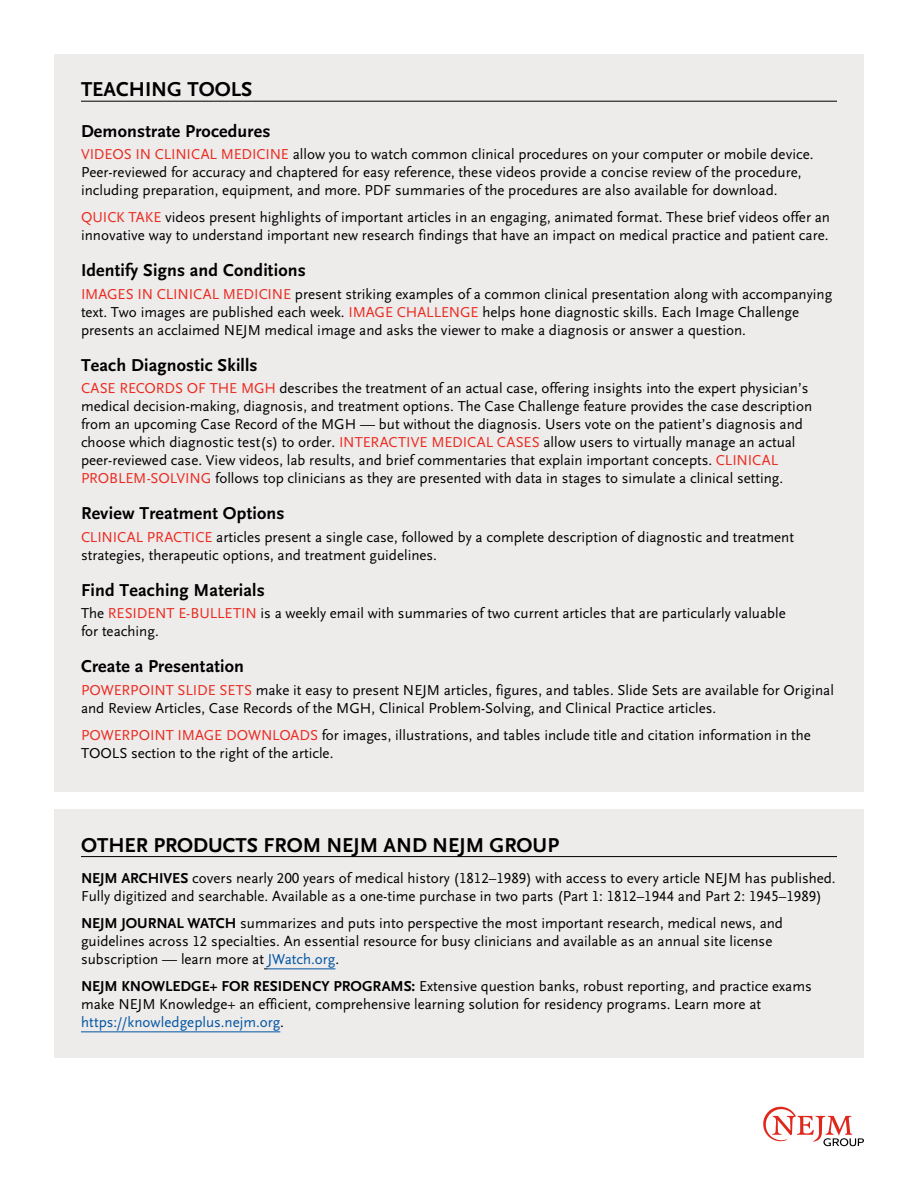
<style>
.page{position:relative;width:918px;height:1188px;background:#fff}
.page>*{position:absolute;margin:0;border:0;box-sizing:border-box;transform-origin:0 0}
.t1{font:700 21px "OTNEJM Scala Sans LF";color:#000}
.t2{font:700 18px "OTNEJM Scala Sans LF";letter-spacing:.01em;color:#000}
.t3{font:15px/18px "OTNEJM Scala Sans LF";color:#000}
.s1{color:#e92b20}
.s2{font-weight:700}
.s3{color:#0056a3}
</style>
<div class="page">
<div style="left:54px;top:54px;width:810px;height:738px;background:#eeebeb"></div>
<hr style="left:81px;top:101px;width:756px;height:1px;background:#000">
<div style="left:54px;top:809px;width:810px;height:249px;background:#eeebeb"></div>
<hr style="left:81px;top:856px;width:756px;height:1px;background:#000">
<hr style="left:268px;top:969px;width:67px;height:1px;background:#0056a3">
<hr style="left:81px;top:1032px;width:199px;height:1px;background:#0056a3">
<svg style="left:763px;top:1107px;width:101px;height:39px"></svg>
<h1 class="t1" style="left:81px;top:78px;width:173px">TEACHING TOOLS</h1>
<p class="t2" style="left:81px;top:121px;width:191px">Demonstrate Procedures</p>
<p class="t3" style="left:81px;top:146px;width:734px"><span class="s1">VIDEOS IN CLINICAL MEDICINE</span> allow you to watch common clinical procedures on your computer or mobile device.<br>Peer-reviewed for accuracy and chaptered for easy reference, these videos provide a concise review of the procedure, including preparation, equipment, and more. PDF summaries of the procedures are also available for download.</p>
<p class="t3" style="left:81px;top:209px;width:751px"><span class="s1">QUICK TAKE</span> videos present highlights of important articles in an engaging, animated format. These brief videos offer an innovative way to understand important new research findings that have an impact on medical practice and patient care.</p>
<p class="t2" style="left:81px;top:261px;width:226px">Identify Signs and Conditions</p>
<p class="t3" style="left:81px;top:285px;width:753px"><span class="s1">IMAGES IN CLINICAL MEDICINE</span> present striking examples of a common clinical presentation along with accompanying text. Two images are published each week. <span class="s1">IMAGE CHALLENGE</span> helps hone diagnostic skills. Each Image Challenge presents an acclaimed NEJM medical image and asks the viewer to make a diagnosis or answer a question.</p>
<p class="t2" style="left:81px;top:355px;width:178px">Teach Diagnostic Skills</p>
<p class="t3" style="left:81px;top:380px;width:733px"><span class="s1">CASE RECORDS OF THE MGH</span> describes the treatment of an actual case, offering insights into the expert physician’s medical decision-making, diagnosis, and treatment options. The Case Challenge feature provides the case description from an upcoming Case Record of the MGH — but without the diagnosis. Users vote on the patient’s diagnosis and choose which diagnostic test(s) to order. <span class="s1">INTERACTIVE MEDICAL CASES</span> allow users to virtually manage an actual peer-reviewed case. View videos, lab results, and brief commentaries that explain important concepts. <span class="s1">CLINICAL PROBLEM-SOLVING</span> follows top clinicians as they are presented with data in stages to simulate a clinical setting.</p>
<p class="t2" style="left:81px;top:504px;width:205px">Review Treatment Options</p>
<p class="t3" style="left:81px;top:528px;width:714px"><span class="s1">CLINICAL PRACTICE</span> articles present a single case, followed by a complete description of diagnostic and treatment strategies, therapeutic options, and treatment guidelines.</p>
<p class="t2" style="left:81px;top:580px;width:185px">Find Teaching Materials</p>
<p class="t3" style="left:81px;top:605px;width:706px">The <span class="s1">RESIDENT E-BULLETIN</span> is a weekly email with summaries of two current articles that are particularly valuable for teaching.</p>
<p class="t2" style="left:81px;top:657px;width:165px">Create a Presentation</p>
<p class="t3" style="left:81px;top:681px;width:754px"><span class="s1">POWERPOINT SLIDE SETS</span> make it easy to present NEJM articles, figures, and tables. Slide Sets are available for Original and Review Articles, Case Records of the MGH, Clinical Problem-Solving, and Clinical Practice articles.</p>
<p class="t3" style="left:81px;top:726px;width:732px"><span class="s1">POWERPOINT IMAGE DOWNLOADS</span> for images, illustrations, and tables include title and citation information in the<br>TOOLS section to the right of the article.</p>
<h1 class="t1" style="left:81px;top:834px;width:480px">OTHER PRODUCTS FROM NEJM AND NEJM GROUP</h1>
<p class="t3" style="left:81px;top:870px;width:756px"><span class="s2">NEJM ARCHIVES</span> covers nearly 200 years of medical history (1812–1989) with access to every article NEJM has published.<br>Fully digitized and searchable. Available as a one-time purchase in two parts (Part 1: 1812–1944 and Part 2: 1945–1989)</p>
<p class="t3" style="left:81px;top:915px;width:704px"><span class="s2">NEJM JOURNAL WATCH</span> summarizes and puts into perspective the most important research, medical news, and guidelines across 12 specialties. An essential resource for busy clinicians and available as an annual site license subscription — learn more at <span class="s3">JWatch.org</span>.</p>
<p class="t3" style="left:81px;top:978px;width:732px"><span class="s2">NEJM KNOWLEDGE+ FOR RESIDENCY PROGRAMS:</span> Extensive question banks, robust reporting, and practice exams make NEJM Knowledge+ an efficient, comprehensive learning solution for residency programs. Learn more at <span class="s3">https://knowledgeplus.nejm.org</span>.</p>
</div>
